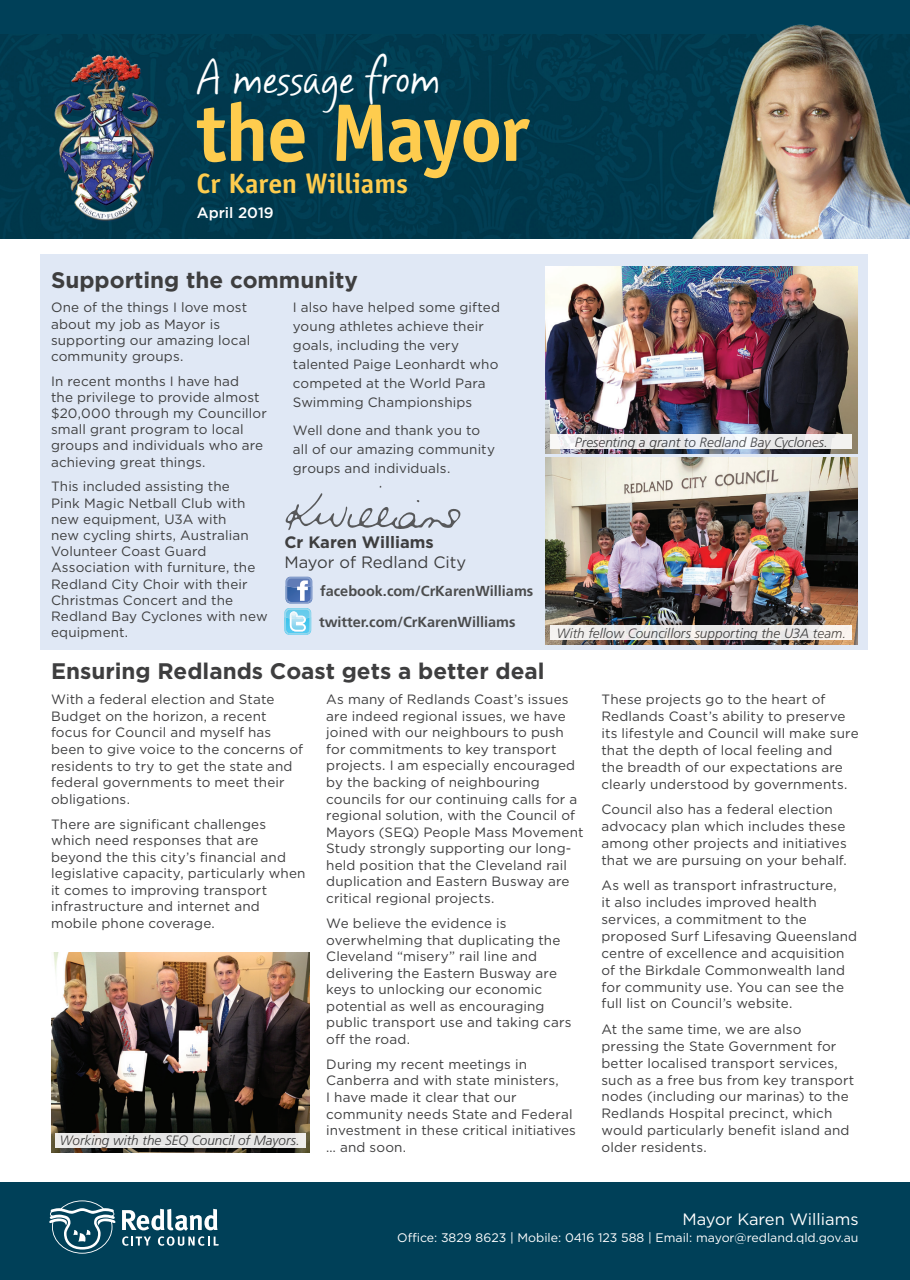
<style>
.page{position:relative;width:910px;height:1280px;background:#fff}
.page>*{position:absolute;margin:0;border:0;box-sizing:border-box;transform-origin:0 0}
.t1{font:700 81.9px "Officina Sans";letter-spacing:-.03em;color:#fecc4e}
.t2{font:43.5px "Mayfield";letter-spacing:-.005em;color:#fff}
.t3{font:700 27.9px "Officina Sans";letter-spacing:-.005em;color:#fecc4e}
.t4{font:700 22.5px "Gotham";color:#3e3e3f}
.t5{font:16.5px "Gotham";color:#fff}
.t6{font:16.5px "Gotham";color:#3e3e3f}
.t7{font:700 16.5px "Gotham";color:#3e3e3f}
.t8{font:500 15px "Gotham";color:#fff}
.t9{font:700 14.55px/31.3px "Frutiger LT";color:#4b4c4d}
.t10{font:13.5px/16.5px "Gotham";letter-spacing:.01em;color:#3e3e3f}
.t11{font:italic 300 13.5px "Frutiger LT";color:#3e3e3f}
.t12{font:12.3px "Gotham";color:#fff}
</style>
<div class="page">
<div style="left:40px;top:254px;width:827px;height:395px;background:#e0e8f5"></div>
<img style="left:51px;top:952px;width:258px;height:200px">
<div style="left:55px;top:1133px;width:250px;height:14px;background:#e5e5e5"></div>
<img style="left:0;top:33px;width:685px;height:205px">
<div style="left:0;top:0;width:910px;height:33px;background:#004058"></div>
<div style="left:0;top:1182px;width:910px;height:98px;background:#004058"></div>
<svg style="left:122px;top:1209px;width:97px;height:37px"></svg>
<svg style="left:49px;top:1200px;width:67px;height:54px"></svg>
<img style="left:38px;top:50px;width:136px;height:172px">
<img style="left:685px;top:24px;width:225px;height:214px">
<svg style="left:284px;top:577px;width:28px;height:58px;background:#91bdde"></svg>
<svg style="left:285px;top:485px;width:176px;height:45px"></svg>
<img style="left:545px;top:266px;width:313px;height:188px">
<svg style="left:550px;top:434px;width:302px;height:15px;fill:#ebeced"></svg>
<img style="left:545px;top:457px;width:313px;height:187px">
<svg style="left:550px;top:626px;width:302px;height:14px;fill:#eceaea"></svg>
<h2 class="t2" style="left:196px;top:48px;width:246px">A message from</h2>
<h1 class="t1" style="left:196px;top:82px;width:335px">the Mayor</h1>
<h3 class="t3" style="left:197px;top:166px;width:213px">Cr Karen Williams</h3>
<p class="t8" style="left:197px;top:203px;width:78px">April 2019</p>
<h3 class="t4" style="left:51px;top:265px;width:308px">Supporting the community</h3>
<p class="t10" style="left:51px;top:299px;width:201px">One of the things I love most about my job as Mayor is supporting our amazing local community groups.</p>
<p class="t10" style="left:51px;top:372px;width:217px">In recent months I have had<br>the privilege to provide almost $20,000 through my Councillor small grant program to local groups and individuals who are achieving great things.</p>
<p class="t10" style="left:51px;top:478px;width:218px">This included assisting the<br>Pink Magic Netball Club with new equipment, U3A with<br>new cycling shirts, Australian<br>Volunteer Coast Guard<br>Association with furniture, the<br>Redland City Choir with their<br>Christmas Concert and the<br>Redland Bay Cyclones with new equipment.</p>
<p class="t10" style="left:293px;top:298px;width:209px;line-height:19px">I also have helped some gifted young athletes achieve their goals, including the very talented Paige Leonhardt who competed at the World Para<br>Swimming Championships</p>
<p class="t10" style="left:293px;top:420px;width:204px;line-height:19px">Well done and thank you to all of our amazing community groups and individuals.</p>
<p class="t7" style="left:284px;top:531px;width:151px">Cr Karen Williams</p>
<p class="t6" style="left:284px;top:551px;width:183px">Mayor of Redland City</p>
<p class="t9" style="left:319px;top:575px;width:216px">facebook.com/CrKarenWilliams twitter.com/CrKarenWilliams</p>
<p class="t11" style="left:575px;top:434px;width:255px">Presenting a grant to Redland Bay Cyclones.</p>
<p class="t11" style="left:557px;top:625px;width:291px">With fellow Councillors supporting the U3A team.</p>
<h3 class="t4" style="left:51px;top:656px;width:495px">Ensuring Redlands Coast gets a better deal</h3>
<p class="t10" style="left:51px;top:691px;width:253px">With a federal election and State<br>Budget on the horizon, a recent focus for Council and myself has been to give voice to the concerns of residents to try to get the state and federal governments to meet their obligations.</p>
<p class="t10" style="left:51px;top:815px;width:256px">There are significant challenges which need responses that are beyond the this city’s financial and legislative capacity, particularly when it comes to improving transport infrastructure and internet and mobile phone coverage.</p>
<p class="t10" style="left:326px;top:691px;width:259px">As many of Redlands Coast’s issues are indeed regional issues, we have joined with our neighbours to push for commitments to key transport projects. I am especially encouraged by the backing of neighbouring councils for our continuing calls for a regional solution, with the Council of Mayors (SEQ) People Mass Movement Study strongly supporting our long&shy;held position that the Cleveland rail duplication and Eastern Busway are critical regional projects.</p>
<p class="t10" style="left:326px;top:915px;width:247px">We believe the evidence is overwhelming that duplicating the<br>Cleveland “misery” rail line and delivering the Eastern Busway are keys to unlocking our economic potential as well as encouraging public transport use and taking cars off the road.</p>
<p class="t10" style="left:326px;top:1055px;width:251px">During my recent meetings in<br>Canberra and with state ministers,<br>I have made it clear that our community needs State and Federal investment in these critical initiatives … and soon.</p>
<p class="t11" style="left:60px;top:1133px;width:242px">Working with the SEQ Council of Mayors.</p>
<p class="t10" style="left:601px;top:690px;width:259px;line-height:17px">These projects go to the heart of Redlands Coast’s ability to preserve its lifestyle and Council will make sure that the depth of local feeling and<br>the breadth of our expectations are clearly understood by governments.</p>
<p class="t10" style="left:601px;top:800px;width:247px;line-height:17px">Council also has a federal election advocacy plan which includes these among other projects and initiatives that we are pursuing on your behalf.</p>
<p class="t10" style="left:601px;top:876px;width:257px;line-height:17px">As well as transport infrastructure,<br>it also includes improved health services, a commitment to the proposed Surf Lifesaving Queensland centre of excellence and acquisition of the Birkdale Commonwealth land for community use. You can see the full list on Council’s website.</p>
<p class="t10" style="left:601px;top:1020px;width:254px;line-height:17px">At the same time, we are also pressing the State Government for better localised transport services, such as a free bus from key transport nodes (including our marinas) to the Redlands Hospital precinct, which would particularly benefit island and older residents.</p>
<p class="t5" style="left:682px;top:1209px;width:178px">Mayor Karen Williams</p>
<p class="t12" style="left:397px;top:1230px;width:463px">Office: 3829 8623 | Mobile: 0416 123 588 | Email: mayor@redland.qld.gov.au</p>
</div>
